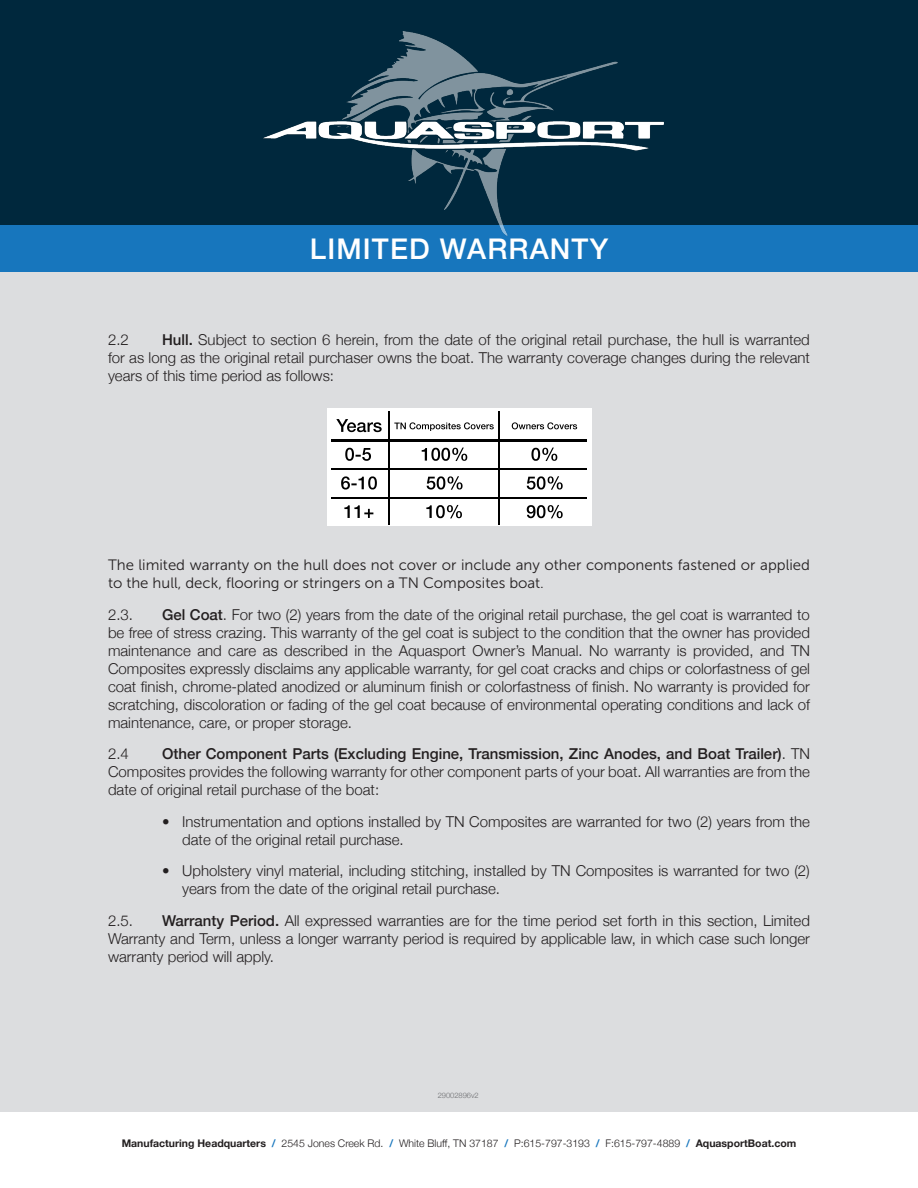
<style>
.page{position:relative;width:918px;height:1188px;background:#fff}
.page>*{position:absolute;margin:0;border:0;box-sizing:border-box;transform-origin:0 0}
.t1{font:500 28.5px "Helvetica Neue";letter-spacing:.04em;color:#fff}
.t2{font:300 15px/18px "Helvetica Neue";color:#231f20;text-align:justify}
.t3{font:15px/18px "Museo Sans 300";color:#231f20}
.t4{font:300 10.5px "Helvetica Neue";color:#231f20}
.t5{font:300 9px "Helvetica Neue";color:#76787b}
.t6{font:300 7.5px "Helvetica Neue";color:#6c6d70}
.s1{font-weight:500}
.s2{font-weight:700}
.s3{font-weight:700;color:#1776bd}
</style>
<div class="page">
<div style="left:0;top:219px;width:918px;height:893px;background:#dcdddf"></div>
<div style="left:0;top:0;width:918px;height:271px;background:#00283d"></div>
<div style="left:0;top:225px;width:918px;height:46px;background:#1776bd"></div>
<img style="left:264px;top:31px;width:400px;height:204px">
<div style="left:327px;top:409px;width:265px;height:117px;background:#fff"></div>
<img style="left:389px;top:412px;width:1px;height:113px">
<img style="left:499px;top:412px;width:1px;height:113px">
<img style="left:332px;top:440px;width:254px;height:1px">
<img style="left:332px;top:469px;width:254px;height:1px">
<img style="left:332px;top:497px;width:254px;height:1px">
<img style="left:336px;top:419px;width:46px;height:13px">
<img style="left:394px;top:422px;width:99px;height:7px">
<img style="left:512px;top:422px;width:65px;height:7px">
<img style="left:345px;top:448px;width:26px;height:13px">
<img style="left:423px;top:448px;width:41px;height:13px">
<img style="left:427px;top:476px;width:32px;height:14px">
<img style="left:527px;top:476px;width:32px;height:14px">
<img style="left:531px;top:448px;width:26px;height:13px">
<img style="left:527px;top:505px;width:32px;height:13px">
<img style="left:426px;top:505px;width:36px;height:13px">
<img style="left:341px;top:476px;width:36px;height:14px">
<img style="left:344px;top:505px;width:29px;height:13px">
<h1 class="t1" style="left:310px;top:225px;width:300px">LIMITED WARRANTY</h1>
<p class="t2" style="left:108px;top:330px;width:703px;text-indent:54px"><span class="s1">Hull.</span> Subject to section 6 herein, from the date of the original retail purchase, the hull is warranted for as long as the original retail purchaser owns the boat. The warranty coverage changes during the relevant years of this time period as follows:</p>
<p class="t2" style="left:108px;top:330px;width:22px">2.2</p>
<p class="t3" style="left:108px;top:556px;width:704px">The limited warranty on the hull does not cover or include any other components fastened or applied to the hull, deck, flooring or stringers on a TN Composites boat.</p>
<p class="t2" style="left:108px;top:604px;width:27px">2.3.</p>
<p class="t2" style="left:108px;top:604px;width:704px;text-indent:54px"><span class="s1">Gel Coat</span>. For two (2) years from the date of the original retail purchase, the gel coat is warranted to be free of stress crazing. This warranty of the gel coat is subject to the condition that the owner has provided maintenance and care as described in the Aquasport Owner’s Manual. No warranty is provided, and TN Composites expressly disclaims any applicable warranty, for gel coat cracks and chips or colorfastness of gel coat finish, chrome-plated anodized or aluminum finish or colorfastness of finish. No warranty is provided for scratching, discoloration or fading of the gel coat because of environmental operating conditions and lack of maintenance, care, or proper storage.</p>
<p class="t2" style="left:108px;top:744px;width:22px">2.4</p>
<p class="t2" style="left:108px;top:744px;width:704px;text-indent:54px"><span class="s1">Other Component Parts (Excluding Engine, Transmission, Zinc Anodes, and Boat Trailer)</span>. TN Composites provides the following warranty for other component parts of your boat. All warranties are from the date of original retail purchase of the boat:</p>
<p class="t2" style="left:182px;top:811px;width:629px;text-indent:-20px">• Instrumentation and options installed by TN Composites are warranted for two (2) years from the date of the original retail purchase.</p>
<p class="t2" style="left:182px;top:861px;width:629px;text-indent:-20px">• Upholstery vinyl material, including stitching, installed by TN Composites is warranted for two (2) years from the date of the original retail purchase.</p>
<p class="t2" style="left:108px;top:910px;width:27px">2.5.</p>
<p class="t2" style="left:108px;top:910px;width:704px;text-indent:54px"><span class="s1">Warranty Period.</span> All expressed warranties are for the time period set forth in this section, Limited Warranty and Term, unless a longer warranty period is required by applicable law, in which case such longer warranty period will apply.</p>
<p class="t6" style="left:438px;top:1089px;width:43px">29002896v2</p>
<p class="t5" style="left:432px;top:1089px;width:56px">117322898v1</p>
<p class="t4" style="left:122px;top:1135px;width:676px"><span class="s2">Manufacturing Headquarters</span> <span class="s3">/</span> 2545 Jones Creek Rd. <span class="s3">/</span> White Bluff, TN 37187 <span class="s3">/</span> P:615-797-3193 <span class="s3">/</span> F:615-797-4889 <span class="s3">/</span> <span class="s2">AquasportBoat.com</span></p>
</div>
